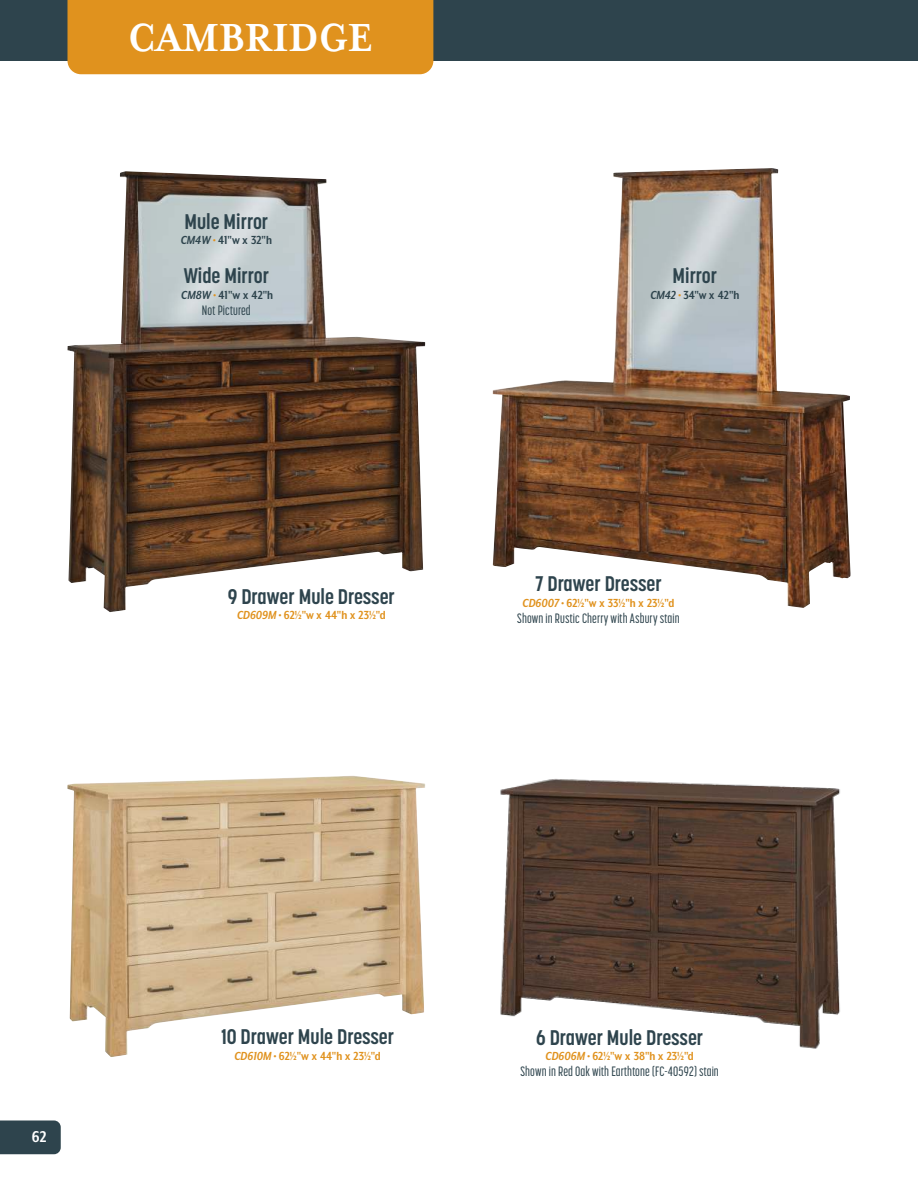
<style>
.page{position:relative;width:918px;height:1188px;background:#fff}
.page>*{position:absolute;margin:0;border:0;box-sizing:border-box;transform-origin:0 0}
.t1{font:700 45px "Mrs Eaves XL Serif Nar OT";color:#fff}
.t2{font:700 21px "Korolev Condensed";color:#2e444d}
.t3{font:700 18px "Mr Eaves XL Mod Nar OT";color:#fff}
.t4{font:700 13.5px "Mr Eaves XL Mod Nar OT";color:#e0921e}
.t5{font:500 13.5px "Korolev Compressed";letter-spacing:.01em;color:#2e444d}
.t6{font:700 13.5px "Mr Eaves XL Mod Nar OT";color:#2e444d}
.s1{font-style:italic}
.s2{color:#e0921e}
</style>
<div class="page">
<div style="left:0;top:0;width:918px;height:61px;background:#2e444d"></div>
<img style="left:493px;top:168px;width:357px;height:440px">
<img style="left:68px;top:171px;width:357px;height:441px">
<img style="left:500px;top:779px;width:340px;height:270px">
<div style="left:68px;top:0;width:365px;height:74px;background:#e0921e"></div>
<img style="left:67px;top:776px;width:358px;height:281px">
<div style="left:0;top:1120px;width:61px;height:34px;background:#2e444d"></div>
<h1 class="t1" style="left:128px;top:9px;width:246px">CAMBRIDGE</h1>
<p class="t2" style="left:184px;top:212px;width:85px">Mule Mirror</p>
<p class="t6" style="left:181px;top:235px;width:93px"><span class="s1">CM4W</span><span class="s2">•</span> 41"w x 32"h</p>
<p class="t2" style="left:184px;top:267px;width:87px">Wide Mirror</p>
<p class="t6" style="left:181px;top:289px;width:93px"><span class="s1">CM8W</span><span class="s2">•</span> 41"w x 42"h</p>
<p class="t5" style="left:202px;top:304px;width:50px">Not Pictured</p>
<p class="t2" style="left:228px;top:588px;width:169px">9 Drawer Mule Dresser</p>
<p class="t4" style="left:237px;top:610px;width:150px"><span class="s1">CD609M</span> • 62½"w x 44"h x 23½"d</p>
<p class="t2" style="left:673px;top:267px;width:46px">Mirror</p>
<p class="t6" style="left:650px;top:289px;width:91px"><span class="s1">CM42</span><span class="s2">•</span> 34"w x 42"h</p>
<p class="t2" style="left:535px;top:575px;width:128px">7 Drawer Dresser</p>
<p class="t4" style="left:523px;top:598px;width:153px"><span class="s1">CD6007</span> • 62½"w x 33½"h x 23½"d</p>
<p class="t5" style="left:517px;top:613px;width:164px">Shown in Rustic Cherry with Asbury stain</p>
<p class="t3" style="left:32px;top:1130px;width:16px">62</p>
<p class="t2" style="left:221px;top:1028px;width:175px">10 Drawer Mule Dresser</p>
<p class="t4" style="left:235px;top:1050px;width:148px"><span class="s1">CD610M</span> • 62½"w x 44"h x 23½"d</p>
<p class="t2" style="left:536px;top:1029px;width:169px">6 Drawer Mule Dresser</p>
<p class="t4" style="left:546px;top:1051px;width:150px"><span class="s1">CD606M</span> • 62½"w x 38"h x 23½"d</p>
<p class="t5" style="left:521px;top:1066px;width:200px">Shown in Red Oak with Earthtone (FC-40592) stain</p>
</div>
